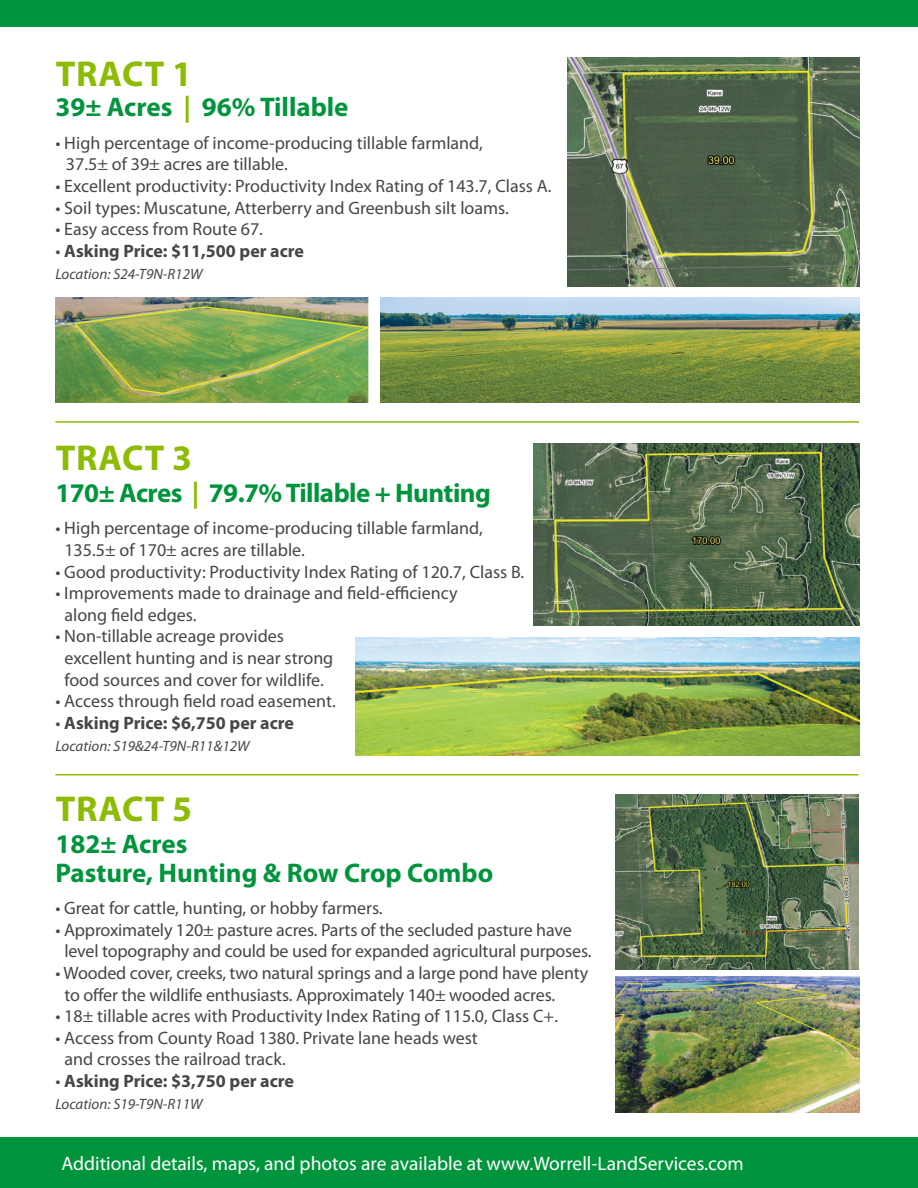
<style>
.page{position:relative;width:918px;height:1188px;background:#fff}
.page>*{position:absolute;margin:0;border:0;box-sizing:border-box;transform-origin:0 0}
.t1{font:700 36px "Myriad Pro";letter-spacing:.025em;color:#8dbb00}
.t2{font:700 27px/28.5px "Myriad Pro";letter-spacing:-.005em;color:#00943d}
.t3{font:19.5px "Myriad Pro";color:#fff}
.t4{font:18px/21.6px "Myriad Pro";color:#454647}
.t5{font:700 18px "Myriad Pro";color:#454647}
.t6{font:italic 15px "Myriad Pro";color:#454647}
.s1{color:#8dbb00}
.s2{font-weight:400}
</style>
<div class="page">
<div style="left:0;top:1137px;width:918px;height:51px;background:#00943d"></div>
<div style="left:0;top:0;width:918px;height:27px;background:#00943d"></div>
<img style="left:55px;top:297px;width:313px;height:106px">
<img style="left:355px;top:637px;width:504px;height:118px">
<img style="left:615px;top:977px;width:244px;height:136px">
<hr style="left:55px;top:421px;width:804px;height:2px;background:#8dbb00">
<hr style="left:55px;top:774px;width:804px;height:2px;background:#8dbb00">
<img style="left:567px;top:58px;width:292px;height:228px">
<img style="left:381px;top:297px;width:478px;height:106px">
<img style="left:534px;top:444px;width:325px;height:182px">
<img style="left:615px;top:795px;width:244px;height:175px">
<p class="t1" style="left:56px;top:51px;width:138px">TRACT 1</p>
<p class="t2" style="left:55px;top:92px;width:295px">39± Acres <span class="s1">|</span> 96% Tillable</p>
<p class="t4" style="left:66px;top:132px;width:419px;text-indent:-10px">• High percentage of income-producing tillable farmland,<br>37.5± of 39± acres are tillable.</p>
<p class="t4" style="left:55px;top:175px;width:498px">• Excellent productivity: Productivity Index Rating of 143.7, Class A.</p>
<p class="t4" style="left:55px;top:196px;width:455px">• Soil types: Muscatune, Atterberry and Greenbush silt loams.</p>
<p class="t4" style="left:55px;top:218px;width:209px">• Easy access from Route 67.</p>
<p class="t5" style="left:55px;top:239px;width:250px"><span class="s2">•</span> Asking Price: $11,500 per acre</p>
<p class="t6" style="left:55px;top:265px;width:149px">Location: S24-T9N-R12W</p>
<p class="t1" style="left:56px;top:434px;width:138px">TRACT 3</p>
<p class="t2" style="left:55px;top:478px;width:437px">170± Acres <span class="s1">|</span> 79.7% Tillable + Hunting</p>
<p class="t4" style="left:64px;top:517px;width:420px;text-indent:-9px">• High percentage of income-producing tillable farmland,<br>135.5± of 170± acres are tillable.</p>
<p class="t4" style="left:55px;top:560px;width:470px">• Good productivity: Productivity Index Rating of 120.7, Class B.</p>
<p class="t4" style="left:64px;top:582px;width:395px;text-indent:-9px">• Improvements made to drainage and field-efficiency along field edges.</p>
<p class="t4" style="left:64px;top:625px;width:270px;text-indent:-9px">• Non-tillable acreage provides excellent hunting and is near strong food sources and cover for wildlife.</p>
<p class="t4" style="left:55px;top:690px;width:282px">• Access through field road easement.</p>
<p class="t5" style="left:55px;top:711px;width:240px"><span class="s2">•</span> Asking Price: $6,750 per acre</p>
<p class="t6" style="left:55px;top:737px;width:196px">Location: S19&amp;24-T9N-R11&amp;12W</p>
<p class="t1" style="left:56px;top:785px;width:138px">TRACT 5</p>
<p class="t2" style="left:55px;top:829px;width:439px">182± Acres<br>Pasture, Hunting &amp; Row Crop Combo</p>
<p class="t4" style="left:55px;top:897px;width:329px">• Great for cattle, hunting, or hobby farmers.</p>
<p class="t4" style="left:64px;top:919px;width:529px;text-indent:-9px">• Approximately 120± pasture acres. Parts of the secluded pasture have level topography and could be used for expanded agricultural purposes.</p>
<p class="t4" style="left:64px;top:962px;width:525px;text-indent:-9px">• Wooded cover, creeks, two natural springs and a large pond have plenty to offer the wildlife enthusiasts. Approximately 140± wooded acres.</p>
<p class="t4" style="left:55px;top:1005px;width:504px">• 18± tillable acres with Productivity Index Rating of 115.0, Class C+.</p>
<p class="t4" style="left:64px;top:1027px;width:415px;text-indent:-9px">• Access from County Road 1380. Private lane heads west and crosses the railroad track.</p>
<p class="t5" style="left:55px;top:1069px;width:240px"><span class="s2">•</span> Asking Price: $3,750 per acre</p>
<p class="t6" style="left:55px;top:1095px;width:149px">Location: S19-T9N-R11W</p>
<p class="t3" style="left:61px;top:1151px;width:684px">Additional details, maps, and photos are available at www.Worrell-LandServices.com</p>
</div>
